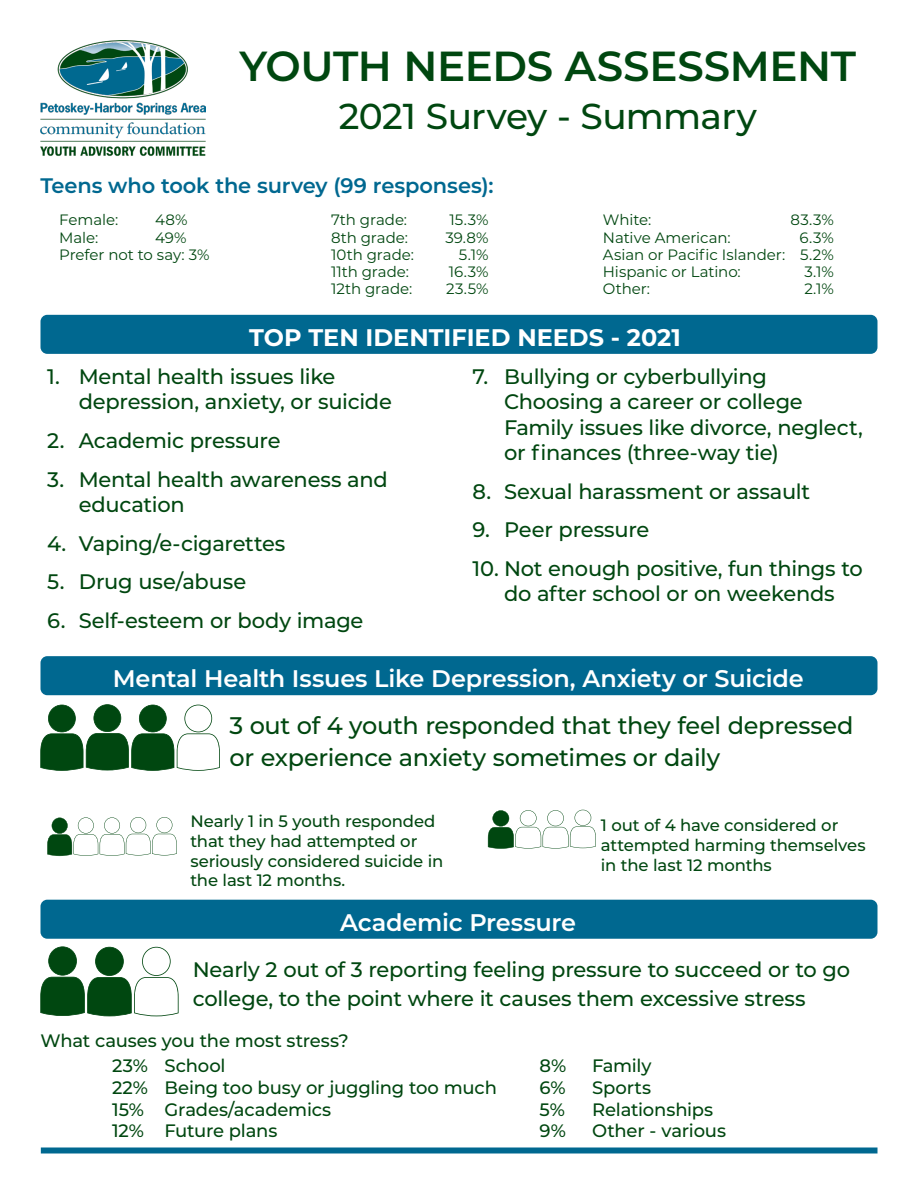
<style>
.page{position:relative;width:918px;height:1188px;background:#fff}
.page>*{position:absolute;margin:0;border:0;box-sizing:border-box;transform-origin:0 0}
.TABBED_fund_list{font:600 42px "Montserrat";letter-spacing:-.01em;color:#004710}
.TABBED_fund_list-2{font:500 36px "Montserrat";letter-spacing:-.015em;color:#004710}
.t1{font:500 24px/32.4px "Montserrat";letter-spacing:-.015em;color:#004710}
.t2{font:600 24px "Montserrat";letter-spacing:-.01em;color:#fff}
.t3{font:700 24px "Montserrat";color:#fff}
.t4{font:500 21px/25.2px "Montserrat";letter-spacing:-.01em;color:#004710}
.TABBED_fund_list-3{font:600 21px "Montserrat";letter-spacing:-.005em;color:#006890}
.t5{font:500 18px "Montserrat";letter-spacing:-.01em;color:#004710}
.t6{font:500 16.5px/19.8px "Montserrat";letter-spacing:-.005em;color:#004710}
.TABBED_fund_list-4{font:15px "Montserrat";letter-spacing:-.005em;color:#004710}
</style>
<div class="page">
<div style="left:40px;top:315px;width:838px;height:39px;background:#006890;border-radius:7px"></div>
<img style="left:40px;top:40px;width:165px;height:116px">
<div style="left:40px;top:656px;width:838px;height:39px;background:#006890;border-radius:7px"></div>
<div style="left:41px;top:1148px;width:837px;height:6px;background:#006890"></div>
<svg style="left:40px;top:704px;width:180px;height:67px"></svg>
<svg style="left:47px;top:817px;width:130px;height:39px"></svg>
<svg style="left:488px;top:810px;width:108px;height:39px"></svg>
<svg style="left:40px;top:946px;width:139px;height:70px"></svg>
<div style="left:40px;top:900px;width:838px;height:39px;background:#006890;border-radius:7px"></div>
<p class="TABBED_fund_list" style="left:240px;top:36px;width:618px">YOUTH NEEDS ASSESSMENT</p>
<p class="TABBED_fund_list-2" style="left:339px;top:91px;width:420px">2021 Survey - Summary</p>
<p class="TABBED_fund_list-3" style="left:40px;top:171px;width:455px">Teens who took the survey (99 responses):</p>
<p class="TABBED_fund_list-4" style="left:59px;top:210px;width:60px">Female:</p>
<p class="TABBED_fund_list-4" style="left:155px;top:210px;width:34px">48%</p>
<p class="TABBED_fund_list-4" style="left:59px;top:227px;width:41px">Male:</p>
<p class="TABBED_fund_list-4" style="left:155px;top:227px;width:33px">49%</p>
<p class="TABBED_fund_list-4" style="left:59px;top:244px;width:152px">Prefer not to say: 3%</p>
<p class="TABBED_fund_list-4" style="left:331px;top:210px;width:78px">7th grade:</p>
<p class="TABBED_fund_list-4" style="left:449px;top:210px;width:41px">15.3%</p>
<p class="TABBED_fund_list-4" style="left:331px;top:227px;width:78px">8th grade:</p>
<p class="TABBED_fund_list-4" style="left:445px;top:227px;width:45px">39.8%</p>
<p class="TABBED_fund_list-4" style="left:331px;top:244px;width:84px">10th grade:</p>
<p class="TABBED_fund_list-4" style="left:459px;top:244px;width:31px">5.1%</p>
<p class="TABBED_fund_list-4" style="left:331px;top:262px;width:79px">11th grade:</p>
<p class="TABBED_fund_list-4" style="left:449px;top:262px;width:41px">16.3%</p>
<p class="TABBED_fund_list-4" style="left:331px;top:279px;width:83px">12th grade:</p>
<p class="TABBED_fund_list-4" style="left:446px;top:279px;width:44px">23.5%</p>
<p class="TABBED_fund_list-4" style="left:603px;top:210px;width:50px">White:</p>
<p class="TABBED_fund_list-4" style="left:790px;top:210px;width:45px">83.3%</p>
<p class="TABBED_fund_list-4" style="left:603px;top:227px;width:129px">Native American:</p>
<p class="TABBED_fund_list-4" style="left:800px;top:227px;width:36px">6.3%</p>
<p class="TABBED_fund_list-4" style="left:603px;top:244px;width:233px">Asian or Pacific Islander: 5.2%</p>
<p class="TABBED_fund_list-4" style="left:603px;top:262px;width:139px">Hispanic or Latino:</p>
<p class="TABBED_fund_list-4" style="left:804px;top:262px;width:31px">3.1%</p>
<p class="TABBED_fund_list-4" style="left:603px;top:279px;width:49px">Other:</p>
<p class="TABBED_fund_list-4" style="left:804px;top:279px;width:31px">2.1%</p>
<p class="t3" style="left:249px;top:320px;width:433px">TOP TEN IDENTIFIED NEEDS - 2021</p>
<p class="t4" style="left:79px;top:363px;width:315px;text-indent:-32px">1. Mental health issues like depression, anxiety, or suicide</p>
<p class="t4" style="left:47px;top:427px;width:235px">2. Academic pressure</p>
<p class="t4" style="left:79px;top:466px;width:311px;text-indent:-32px">3. Mental health awareness and education</p>
<p class="t4" style="left:47px;top:530px;width:240px">4. Vaping/e-cigarettes</p>
<p class="t4" style="left:47px;top:569px;width:200px">5. Drug use/abuse</p>
<p class="t4" style="left:47px;top:607px;width:318px">6. Self-esteem or body image</p>
<p class="t4" style="left:504px;top:363px;width:360px;text-indent:-32px">7. Bullying or cyberbullying<br>Choosing a career or college<br>Family issues like divorce, neglect, or finances (three-way tie)</p>
<p class="t4" style="left:473px;top:478px;width:339px">8. Sexual harassment or assault</p>
<p class="t4" style="left:473px;top:516px;width:178px">9. Peer pressure</p>
<p class="t4" style="left:473px;top:555px;width:392px;text-align:center">10. Not enough positive, fun things to do after school or on weekends</p>
<p class="t2" style="left:113px;top:662px;width:692px">Mental Health Issues Like Depression, Anxiety or Suicide</p>
<p class="t1" style="left:230px;top:708px;width:625px">3 out of 4 youth responded that they feel depressed or experience anxiety sometimes or daily</p>
<p class="t6" style="left:190px;top:811px;width:255px">Nearly 1 in 5 youth responded that they had attempted or seriously considered suicide in the last 12 months.</p>
<p class="t6" style="left:601px;top:815px;width:266px">1 out of 4 have considered or attempted harming themselves in the last 12 months</p>
<p class="t2" style="left:340px;top:905px;width:237px">Academic Pressure</p>
<p class="t4" style="left:193px;top:955px;width:659px;line-height:28.8px">Nearly 2 out of 3 reporting feeling pressure to succeed or to go college, to the point where it causes them excessive stress</p>
<p class="t5" style="left:40px;top:1028px;width:310px">What causes you the most stress?</p>
<p class="t5" style="left:112px;top:1053px;width:115px">23% School</p>
<p class="t5" style="left:112px;top:1075px;width:386px">22% Being too busy or juggling too much</p>
<p class="t5" style="left:112px;top:1097px;width:221px">15% Grades/academics</p>
<p class="t5" style="left:112px;top:1118px;width:167px">12% Future plans</p>
<p class="t5" style="left:540px;top:1053px;width:28px">8%</p>
<p class="t5" style="left:592px;top:1053px;width:61px">Family</p>
<p class="t5" style="left:540px;top:1075px;width:28px">6%</p>
<p class="t5" style="left:592px;top:1075px;width:60px">Sports</p>
<p class="t5" style="left:540px;top:1097px;width:27px">5%</p>
<p class="t5" style="left:592px;top:1097px;width:123px">Relationships</p>
<p class="t5" style="left:540px;top:1118px;width:28px">9%</p>
<p class="t5" style="left:592px;top:1118px;width:135px">Other - various</p>
</div>
